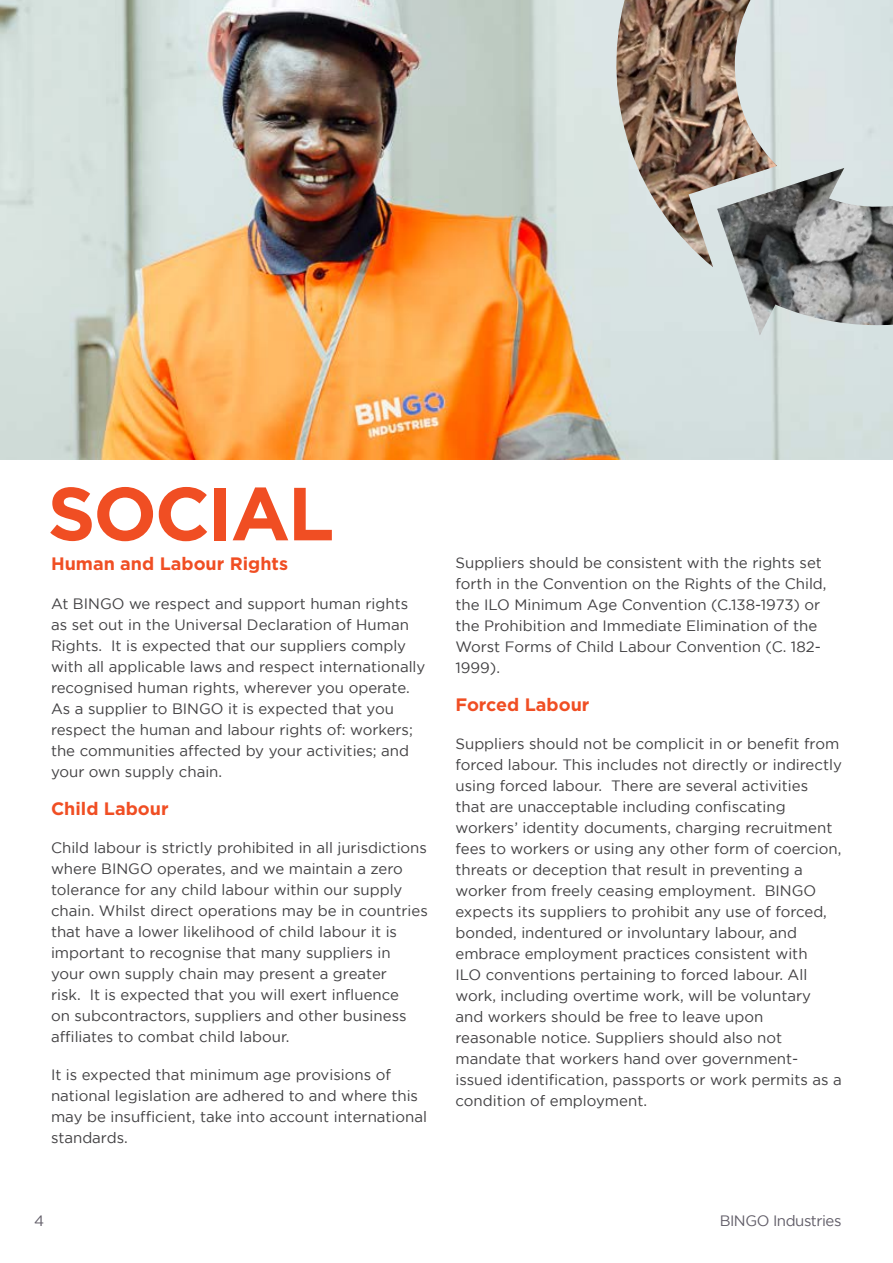
<style>
.page{position:relative;width:893px;height:1263px;background:#fff}
.page>*{position:absolute;margin:0;border:0;box-sizing:border-box;transform-origin:0 0}
.t1{font:700 75px "Gotham";letter-spacing:-.03em;color:#f04e23}
.t2{font:700 18px "Gotham";color:#f04e23}
.t3{font:15px/21px "Gotham";color:#414042}
.t4{font:15px "Gotham";letter-spacing:-.03em;color:#615d68}
</style>
<div class="page">
<img style="left:0;top:0;width:893px;height:459px">
<img style="left:599px;top:0;width:178px;height:267px">
<img style="left:717px;top:168px;width:176px;height:167px">
<div style="left:810px;top:0;width:83px;height:39px;background:#d8e3e4"></div>
<h1 class="t1" style="left:48px;top:470px;width:288px">SOCIAL</h1>
<p class="t2" style="left:51px;top:554px;width:239px">Human and Labour Rights</p>
<p class="t3" style="left:51px;top:592px;width:376px">At BINGO we respect and support human rights as set out in the Universal Declaration of Human Rights. It is expected that our suppliers comply with all applicable laws and respect internationally recognised human rights, wherever you operate.<br>As a supplier to BINGO it is expected that you respect the human and labour rights of: workers; the communities affected by your activities; and your own supply chain.</p>
<p class="t2" style="left:51px;top:798px;width:119px">Child Labour</p>
<p class="t3" style="left:51px;top:836px;width:378px">Child labour is strictly prohibited in all jurisdictions where BINGO operates, and we maintain a zero tolerance for any child labour within our supply chain. Whilst direct operations may be in countries that have a lower likelihood of child labour it is important to recognise that many suppliers in<br>your own supply chain may present a greater<br>risk. It is expected that you will exert influence<br>on subcontractors, suppliers and other business affiliates to combat child labour.</p>
<p class="t3" style="left:51px;top:1063px;width:378px">It is expected that minimum age provisions of national legislation are adhered to and where this may be insufficient, take into account international standards.</p>
<p class="t3" style="left:455px;top:552px;width:373px">Suppliers should be consistent with the rights set forth in the Convention on the Rights of the Child, the ILO Minimum Age Convention (C.138-1973) or the Prohibition and Immediate Elimination of the Worst Forms of Child Labour Convention (C. 182- 1999).</p>
<p class="t2" style="left:455px;top:694px;width:135px">Forced Labour</p>
<p class="t3" style="left:455px;top:733px;width:388px">Suppliers should not be complicit in or benefit from forced labour. This includes not directly or indirectly using forced labour. There are several activities<br>that are unacceptable including confiscating workers’ identity documents, charging recruitment fees to workers or using any other form of coercion, threats or deception that result in preventing a worker from freely ceasing employment. BINGO expects its suppliers to prohibit any use of forced, bonded, indentured or involuntary labour, and embrace employment practices consistent with<br>ILO conventions pertaining to forced labour. All work, including overtime work, will be voluntary and workers should be free to leave upon reasonable notice. Suppliers should also not mandate that workers hand over government&shy;issued identification, passports or work permits as a condition of employment.</p>
<p class="t4" style="left:34px;top:1212px;width:12px">4</p>
<p class="t4" style="left:720px;top:1212px;width:123px">BINGO Industries</p>
</div>
